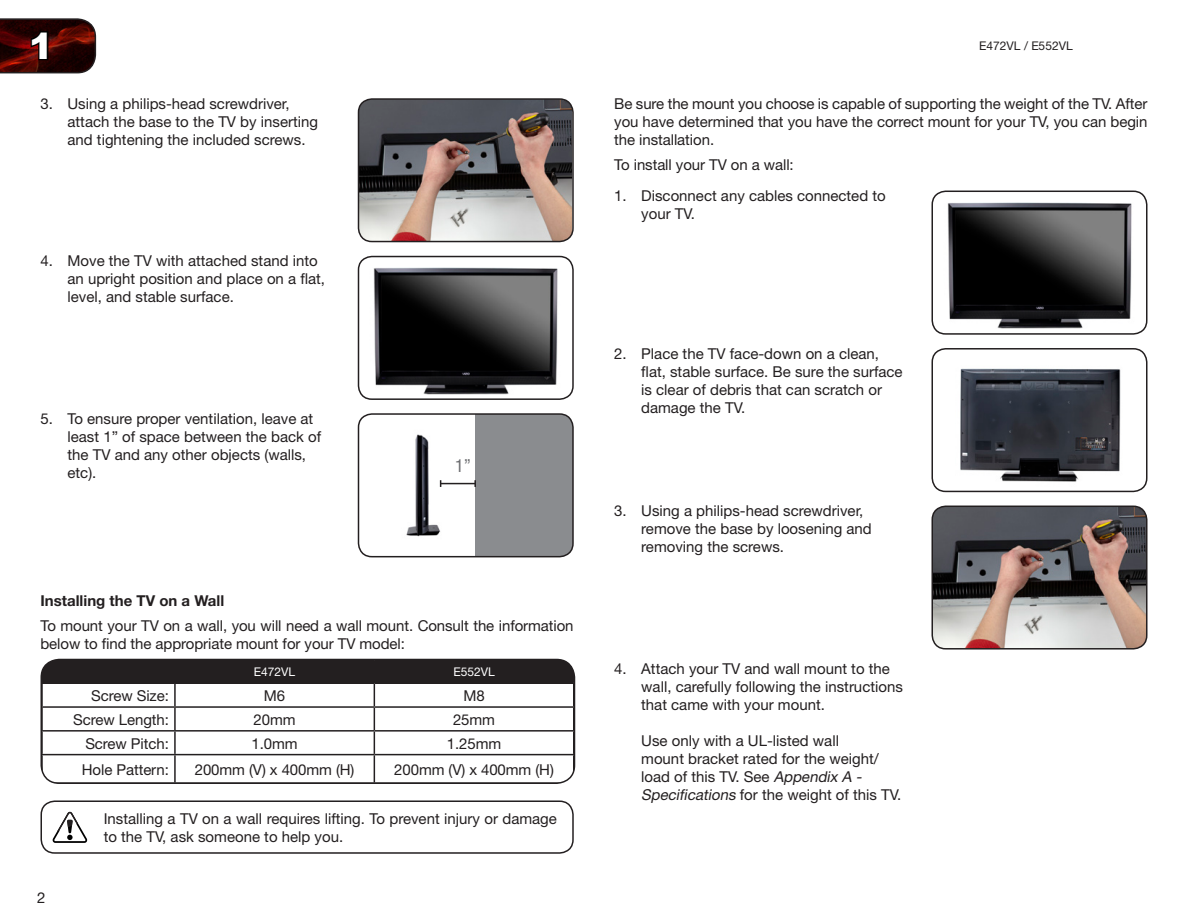
<style>
.page{position:relative;width:1188px;height:918px;background:#fff}
.page>*{position:absolute;margin:0;border:0;box-sizing:border-box;transform-origin:0 0}
.t1{font:900 36px "Arial";color:#fff}
.t2{font:condensed 18px "Helvetica Neue LT Std";color:#6c6d70}
.t3{font:15px/18px "Helvetica Neue LT";color:#231f20}
.t4{font:700 15px "Helvetica Neue LT Std";color:#231f20}
.t5{font:15px "Helvetica Neue LT Std";color:#231f20}
.t6{font:12px "Helvetica Neue LT Std";color:#231f20}
.t7{font:12px "Helvetica Neue LT Std";color:#fff}
.s1{font-style:italic}
</style>
<div class="page">
<svg style="left:0;top:18px;width:97px;height:56px;background:#411311"></svg>
<img style="left:932px;top:191px;width:214px;height:143px">
<div style="left:932px;top:191px;width:216px;height:144px;border:2px solid #231f20;border-radius:14px"></div>
<img style="left:932px;top:349px;width:214px;height:142px">
<div style="left:932px;top:348px;width:216px;height:144px;border:2px solid #231f20;border-radius:14px"></div>
<img style="left:932px;top:506px;width:214px;height:142px">
<div style="left:932px;top:506px;width:216px;height:144px;border:2px solid #231f20;border-radius:14px"></div>
<hr style="left:41px;top:659px;width:134px;height:2px;background:#231f20">
<hr style="left:41px;top:661px;width:2px;height:21px;background:#231f20">
<hr style="left:374px;top:659px;width:200px;height:2px;background:#231f20">
<hr style="left:41px;top:755px;width:2px;height:27px;background:#231f20">
<hr style="left:41px;top:782px;width:134px;height:1px;background:#231f20">
<hr style="left:374px;top:782px;width:200px;height:1px;background:#231f20">
<svg style="left:42px;top:660px;width:532px;height:122px"></svg>
<div style="left:40px;top:659px;width:535px;height:125px;border:2px solid #231f20;border-radius:18px"></div>
<div style="left:40px;top:800px;width:534px;height:54px;border:2px solid #231f20;border-radius:14px"></div>
<svg style="left:52px;top:811px;width:36px;height:32px"></svg>
<img style="left:358px;top:100px;width:214px;height:142px">
<div style="left:358px;top:98px;width:216px;height:144px;border:2px solid #231f20;border-radius:14px"></div>
<img style="left:359px;top:257px;width:213px;height:142px">
<div style="left:358px;top:256px;width:216px;height:144px;border:2px solid #231f20;border-radius:14px"></div>
<div style="left:476px;top:414px;width:97px;height:143px;background:#8a8c8f"></div>
<div style="left:358px;top:413px;width:216px;height:144px;border:2px solid #231f20;border-radius:14px"></div>
<img style="left:406px;top:434px;width:57px;height:103px">
<hr style="left:441px;top:483px;width:34px;height:1px;background:#231f20">
<svg style="left:474px;top:480px;width:2px;height:7px"></svg>
<h1 class="t1" style="left:29px;top:20px;width:26px">1</h1>
<p class="t6" style="left:979px;top:39px;width:95px">E472VL / E552VL</p>
<p class="t3" style="left:614px;top:94px;width:535px;text-align:justify">Be sure the mount you choose is capable of supporting the weight of the TV. After you have determined that you have the correct mount for your TV, you can begin the installation.</p>
<p class="t3" style="left:614px;top:155px;width:181px">To install your TV on a wall:</p>
<p class="t3" style="left:641px;top:187px;width:246px;text-indent:-27px">1. Disconnect any cables connected to your TV.</p>
<p class="t3" style="left:68px;top:94px;width:252px;text-indent:-27px">3. Using a philips-head screwdriver, attach the base to the TV by inserting and tightening the included screws.</p>
<p class="t3" style="left:68px;top:252px;width:259px;text-indent:-27px">4. Move the TV with attached stand into an upright position and place on a flat, level, and stable surface.</p>
<p class="t3" style="left:68px;top:409px;width:255px;text-indent:-27px">5. To ensure proper ventilation, leave at least 1” of space between the back of the TV and any other objects (walls, etc).</p>
<p class="t2" style="left:455px;top:455px;width:17px">1”</p>
<p class="t4" style="left:40px;top:592px;width:185px">Installing the TV on a Wall</p>
<p class="t3" style="left:40px;top:616px;width:535px">To mount your TV on a wall, you will need a wall mount. Consult the information below to find the appropriate mount for your TV model:</p>
<p class="t7" style="left:254px;top:665px;width:43px">E472VL</p>
<p class="t7" style="left:453px;top:665px;width:43px">E552VL</p>
<p class="t3" style="left:91px;top:687px;width:79px">Screw Size:</p>
<p class="t3" style="left:264px;top:687px;width:23px">M6</p>
<p class="t3" style="left:463px;top:687px;width:23px">M8</p>
<p class="t3" style="left:73px;top:710px;width:97px">Screw Length:</p>
<p class="t3" style="left:254px;top:710px;width:44px">20mm</p>
<p class="t3" style="left:453px;top:710px;width:44px">25mm</p>
<p class="t3" style="left:85px;top:734px;width:85px">Screw Pitch:</p>
<p class="t3" style="left:252px;top:734px;width:48px">1.0mm</p>
<p class="t3" style="left:447px;top:734px;width:56px">1.25mm</p>
<p class="t3" style="left:82px;top:760px;width:89px">Hole Pattern:</p>
<p class="t3" style="left:195px;top:760px;width:161px">200mm (V) x 400mm (H)</p>
<p class="t3" style="left:394px;top:760px;width:161px">200mm (V) x 400mm (H)</p>
<p class="t3" style="left:104px;top:809px;width:455px">Installing a TV on a wall requires lifting. To prevent injury or damage to the TV, ask someone to help you.</p>
<p class="t5" style="left:37px;top:889px;width:10px">2</p>
<p class="t3" style="left:641px;top:344px;width:263px;text-indent:-27px">2. Place the TV face-down on a clean, flat, stable surface. Be sure the surface is clear of debris that can scratch or damage the TV.</p>
<p class="t3" style="left:641px;top:502px;width:232px;text-indent:-27px">3. Using a philips-head screwdriver, remove the base by loosening and removing the screws.</p>
<p class="t3" style="left:641px;top:659px;width:263px;text-indent:-27px">4. Attach your TV and wall mount to the wall, carefully following the instructions that came with your mount.</p>
<p class="t3" style="left:641px;top:731px;width:262px">Use only with a UL-listed wall<br>mount bracket rated for the weight/ load of this TV. See <span class="s1">Appendix A - Specifications</span> for the weight of this TV.</p>
</div>
